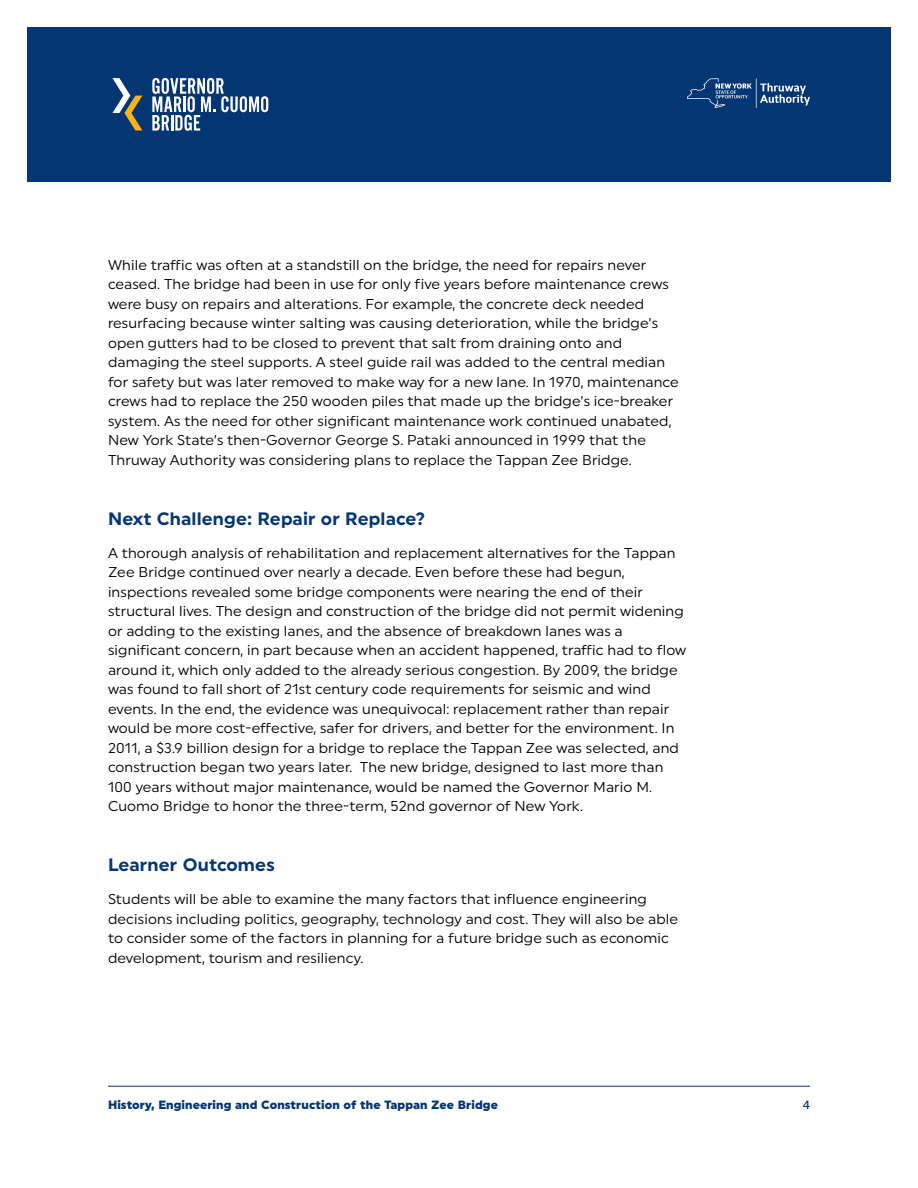
<style>
.page{position:relative;width:918px;height:1188px;background:#fff}
.page>*{position:absolute;margin:0;border:0;box-sizing:border-box;transform-origin:0 0}
.t1{font:700 18px "Uniform";letter-spacing:.01em;color:#043673}
.t2{font:14.25px/19.5px "Uniform";letter-spacing:.01em;color:#000}
.t3{font:900 12px "Uniform";letter-spacing:.01em;color:#043673}
.t4{font:500 12px "Uniform";color:#043673}
</style>
<div class="page">
<div style="left:27px;top:27px;width:864px;height:154px;background:#043673"></div>
<hr style="left:108px;top:1086px;width:702px;height:1px;background:#043673">
<svg style="left:152px;top:78px;width:116px;height:53px"></svg>
<svg style="left:112px;top:78px;width:30px;height:52px"></svg>
<svg style="left:687px;top:78px;width:123px;height:30px"></svg>
<p class="t2" style="left:108px;top:255px;width:572px">While traffic was often at a standstill on the bridge, the need for repairs never ceased. The bridge had been in use for only five years before maintenance crews were busy on repairs and alterations. For example, the concrete deck needed resurfacing because winter salting was causing deterioration, while the bridge’s open gutters had to be closed to prevent that salt from draining onto and damaging the steel supports. A steel guide rail was added to the central median for safety but was later removed to make way for a new lane. In 1970, maintenance crews had to replace the 250 wooden piles that made up the bridge’s ice-breaker system. As the need for other significant maintenance work continued unabated, New York State’s then-Governor George S. Pataki announced in 1999 that the Thruway Authority was considering plans to replace the Tappan Zee Bridge.</p>
<p class="t1" style="left:108px;top:508px;width:319px">Next Challenge: Repair or Replace?</p>
<p class="t2" style="left:108px;top:543px;width:580px">A thorough analysis of rehabilitation and replacement alternatives for the Tappan Zee Bridge continued over nearly a decade. Even before these had begun, inspections revealed some bridge components were nearing the end of their structural lives. The design and construction of the bridge did not permit widening or adding to the existing lanes, and the absence of breakdown lanes was a significant concern, in part because when an accident happened, traffic had to flow around it, which only added to the already serious congestion. By 2009, the bridge was found to fall short of 21st century code requirements for seismic and wind events. In the end, the evidence was unequivocal: replacement rather than repair would be more cost-effective, safer for drivers, and better for the environment. In 2011, a $3.9 billion design for a bridge to replace the Tappan Zee was selected, and construction began two years later. The new bridge, designed to last more than 100 years without major maintenance, would be named the Governor Mario M.<br>Cuomo Bridge to honor the three-term, 52nd governor of New York.</p>
<p class="t1" style="left:108px;top:854px;width:168px">Learner Outcomes</p>
<p class="t2" style="left:108px;top:889px;width:572px">Students will be able to examine the many factors that influence engineering decisions including politics, geography, technology and cost. They will also be able to consider some of the factors in planning for a future bridge such as economic development, tourism and resiliency.</p>
<p class="t3" style="left:108px;top:1098px;width:392px">History, Engineering and Construction of the Tappan Zee Bridge</p>
<p class="t4" style="left:803px;top:1098px;width:9px">4</p>
</div>
